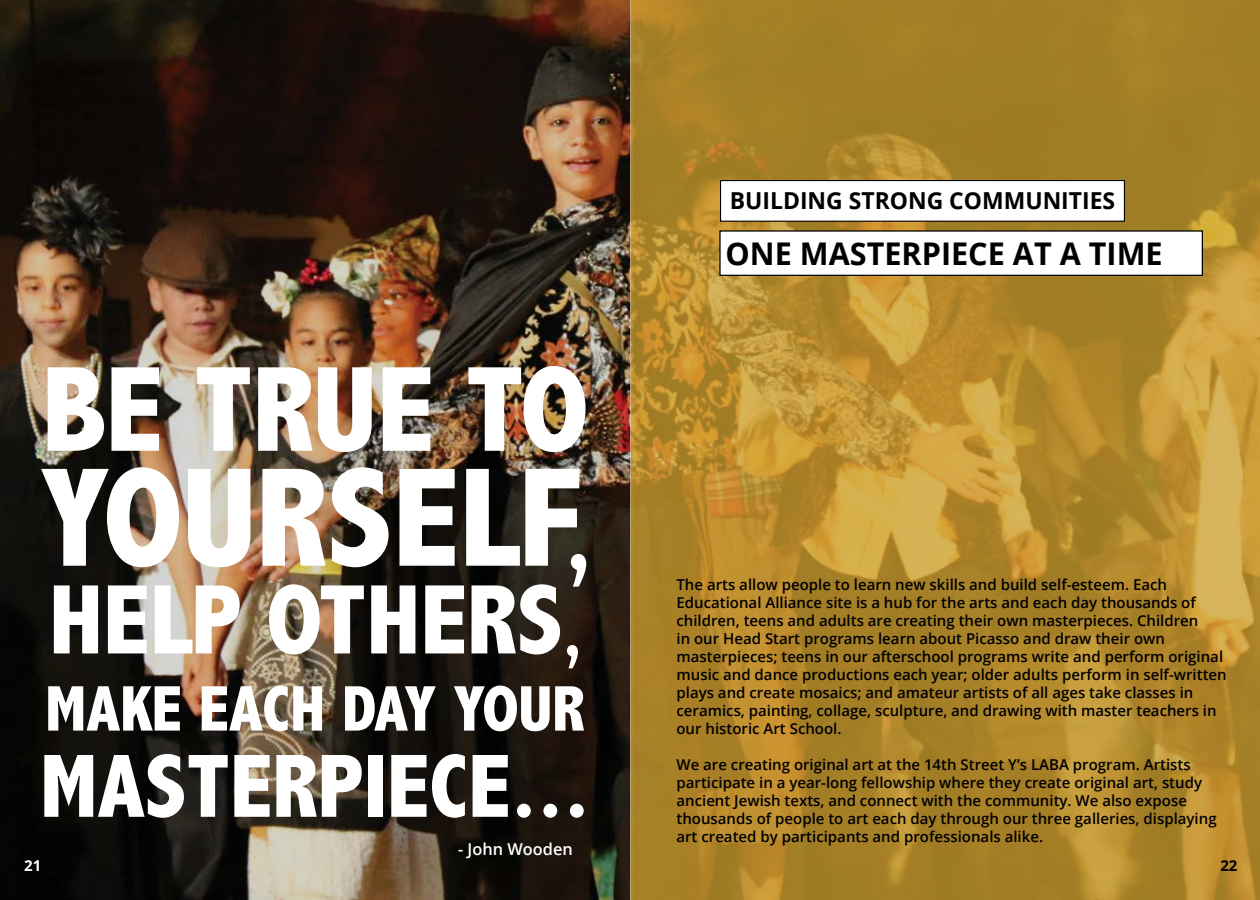
<style>
.page{position:relative;width:1260px;height:900px;background:#fff}
.page>*{position:absolute;margin:0;border:0;box-sizing:border-box;transform-origin:0 0}
.t1{font:800 condensed 142.12px "Abadi";color:#fff}
.t2{font:800 condensed 122.5px "Abadi";color:#fff}
.t3{font:800 condensed 99.88px "Abadi";color:#fff}
.t4{font:800 condensed 90.75px "Abadi";color:#fff}
.t5{font:800 condensed 65px "Abadi";color:#fff}
.t6{font:700 31.25px "Open Sans";color:#000}
.t7{font:700 23.38px "Open Sans";color:#000}
.t8{font:600 16.38px "Open Sans";color:#fff}
.t9{font:600 15px/18px "Open Sans";color:#000}
.t10{font:700 15px "Open Sans";color:#fff}
.t11{font:700 15px "Open Sans";color:#000}
.s1{font-size:87.5px}
.s2{font-size:62.5px}
</style>
<div class="page">
<img style="left:0;top:0;width:630px;height:900px">
<svg style="left:630px;top:0;width:630px;height:900px;background:#b1892d"></svg>
<div style="left:719px;top:230px;width:484px;height:46px;background:#fff;border:1px solid #000"></div>
<div style="left:721px;top:181px;width:403px;height:40px;background:#fff"></div>
<div style="left:720px;top:180px;width:405px;height:42px;border:1px solid #000"></div>
<h3 class="t7" style="left:730px;top:184px;width:387px">BUILDING STRONG COMMUNITIES</h3>
<h2 class="t2" style="left:42px;top:339px;width:548px">BE TRUE TO</h2>
<h1 class="t1" style="left:39px;top:436px;width:553px">YOURSELF<span class="s1">,</span></h1>
<h3 class="t3" style="left:49px;top:562px;width:534px">HELP OTHERS<span class="s2">,</span></h3>
<h3 class="t5" style="left:45px;top:671px;width:541px">MAKE EACH DAY YOUR</h3>
<h3 class="t4" style="left:40px;top:734px;width:552px">MASTERPIECE...</h3>
<p class="t8" style="left:458px;top:838px;width:116px">- John Wooden</p>
<h3 class="t6" style="left:725px;top:232px;width:439px">ONE MASTERPIECE AT A TIME</h3>
<p class="t9" style="left:677px;top:575px;width:552px">The arts allow people to learn new skills and build self-esteem. Each Educational Alliance site is a hub for the arts and each day thousands of children, teens and adults are creating their own masterpieces. Children<br>in our Head Start programs learn about Picasso and draw their own masterpieces; teens in our afterschool programs write and perform original music and dance productions each year; older adults perform in self-written plays and create mosaics; and amateur artists of all ages take classes in ceramics, painting, collage, sculpture, and drawing with master teachers in our historic Art School.</p>
<p class="t9" style="left:677px;top:755px;width:542px">We are creating original art at the 14th Street Y’s LABA program. Artists participate in a year-long fellowship where they create original art, study ancient Jewish texts, and connect with the community. We also expose thousands of people to art each day through our three galleries, displaying art created by participants and professionals alike.</p>
<p class="t10" style="left:24px;top:855px;width:19px">21</p>
<p class="t11" style="left:1220px;top:855px;width:19px">22</p>
</div>
